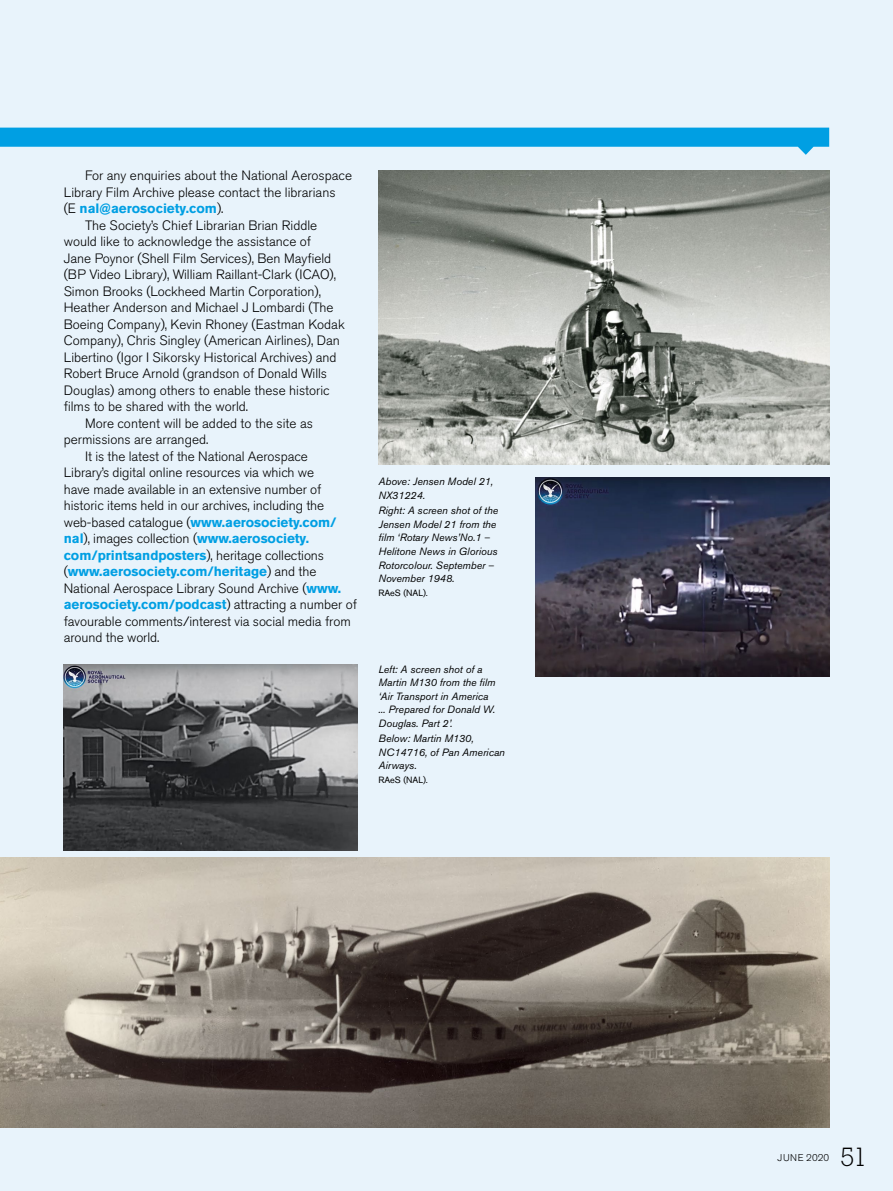
<style>
.page{position:relative;width:893px;height:1191px;background:#e8f3fb}
.page>*{position:absolute;margin:0;border:0;box-sizing:border-box;transform-origin:0 0}
.t1{font:300 27px "Rockwell Std";color:#000}
.t2{font:300 13.5px "Akzidenz Grotesk BE";color:#000}
.t3{font:700 13.5px "Akzidenz Grotesk BE";letter-spacing:-.005em;color:#009fe3}
.t4{font:italic 10.5px/13.5px "Akzidenz Grotesk BE";color:#000}
.t5{font:300 9.75px "Akzidenz Grotesk BE";letter-spacing:.03em;color:#000}
.t6{font:9px "Akzidenz Grotesk BE";color:#000}
.s1{font-weight:300;color:#000}
.s2{font-weight:700;color:#009fe3}
.s3{font-weight:300;font-style:normal}
</style>
<div class="page">
<svg style="left:0;top:128px;width:829px;height:27px"></svg>
<img style="left:536px;top:477px;width:293px;height:200px">
<img style="left:378px;top:170px;width:451px;height:294px">
<img style="left:0;top:857px;width:829px;height:270px">
<img style="left:64px;top:664px;width:293px;height:186px">
<p class="t2" style="left:85px;top:168px;width:269px">For any enquiries about the National Aerospace</p>
<p class="t2" style="left:64px;top:185px;width:273px">Library Film Archive please contact the librarians</p>
<p class="t3" style="left:64px;top:201px;width:161px"><span class="s1">(E</span> nal@aerosociety.com<span class="s1">).</span></p>
<p class="t2" style="left:85px;top:218px;width:234px">The Society’s Chief Librarian Brian Riddle</p>
<p class="t2" style="left:64px;top:234px;width:249px">would like to acknowledge the assistance of</p>
<p class="t2" style="left:64px;top:251px;width:269px">Jane Poynor (Shell Film Services), Ben Mayfield</p>
<p class="t2" style="left:64px;top:267px;width:274px">(BP Video Library), William Raillant-Clark (ICAO),</p>
<p class="t2" style="left:64px;top:284px;width:259px">Simon Brooks (Lockheed Martin Corporation),</p>
<p class="t2" style="left:64px;top:300px;width:271px">Heather Anderson and Michael J Lombardi (The</p>
<p class="t2" style="left:64px;top:317px;width:282px">Boeing Company), Kevin Rhoney (Eastman Kodak</p>
<p class="t2" style="left:64px;top:333px;width:278px">Company), Chris Singley (American Airlines), Dan</p>
<p class="t2" style="left:64px;top:350px;width:274px">Libertino (Igor I Sikorsky Historical Archives) and</p>
<p class="t2" style="left:64px;top:366px;width:265px">Robert Bruce Arnold (grandson of Donald Wills</p>
<p class="t2" style="left:64px;top:383px;width:267px">Douglas) among others to enable these historic</p>
<p class="t2" style="left:64px;top:399px;width:186px">films to be shared with the world.</p>
<p class="t2" style="left:85px;top:416px;width:229px">More content will be added to the site as</p>
<p class="t2" style="left:64px;top:432px;width:146px">permissions are arranged.</p>
<p class="t2" style="left:85px;top:449px;width:224px">It is the latest of the National Aerospace</p>
<p class="t2" style="left:64px;top:465px;width:252px">Library’s digital online resources via which we</p>
<p class="t2" style="left:64px;top:482px;width:259px">have made available in an extensive number of</p>
<p class="t2" style="left:64px;top:498px;width:262px">historic items held in our archives, including the</p>
<p class="t3" style="left:64px;top:514px;width:274px"><span class="s1">web-based catalogue (</span>www.aerosociety.com/</p>
<p class="t3" style="left:64px;top:531px;width:247px">nal<span class="s1">), images collection (</span>www.aerosociety.</p>
<p class="t2" style="left:64px;top:548px;width:262px"><span class="s2">com/printsandposters</span>), heritage collections</p>
<p class="t3" style="left:64px;top:564px;width:254px"><span class="s1">(</span>www.aerosociety.com/heritage<span class="s1">) and the</span></p>
<p class="t2" style="left:64px;top:580px;width:279px">National Aerospace Library Sound Archive (<span class="s2">www.</span></p>
<p class="t3" style="left:64px;top:597px;width:295px">aerosociety.com/podcast<span class="s1">) attracting a number of</span></p>
<p class="t2" style="left:64px;top:613px;width:288px">favourable comments/interest via social media from</p>
<p class="t2" style="left:64px;top:630px;width:97px">around the world.</p>
<p class="t4" style="left:378px;top:475px;width:116px">Above: Jensen Model 21,<br>NX31224.</p>
<p class="t4" style="left:378px;top:504px;width:121px">Right: A screen shot of the<br>Jensen Model 21 from the film ‘Rotary News’No.1 <span class="s3">–<br></span>Helitone News in Glorious<br>Rotorcolour. September <span class="s3">–<br></span>November 1948.</p>
<p class="t6" style="left:378px;top:587px;width:51px">RAeS (NAL).</p>
<p class="t4" style="left:378px;top:662px;width:119px">Left: A screen shot of a<br>Martin M130 from the film ‘Air Transport in America ... Prepared for Donald W.<br>Douglas. Part 2’.</p>
<p class="t4" style="left:378px;top:731px;width:128px">Below: Martin M130,<br>NC14716, of Pan American<br>Airways.</p>
<p class="t6" style="left:378px;top:774px;width:51px">RAeS (NAL).</p>
<p class="t5" style="left:778px;top:1152px;width:53px">JUNE 2020</p>
<h1 class="t1" style="left:840px;top:1141px;width:29px">51</h1>
</div>
